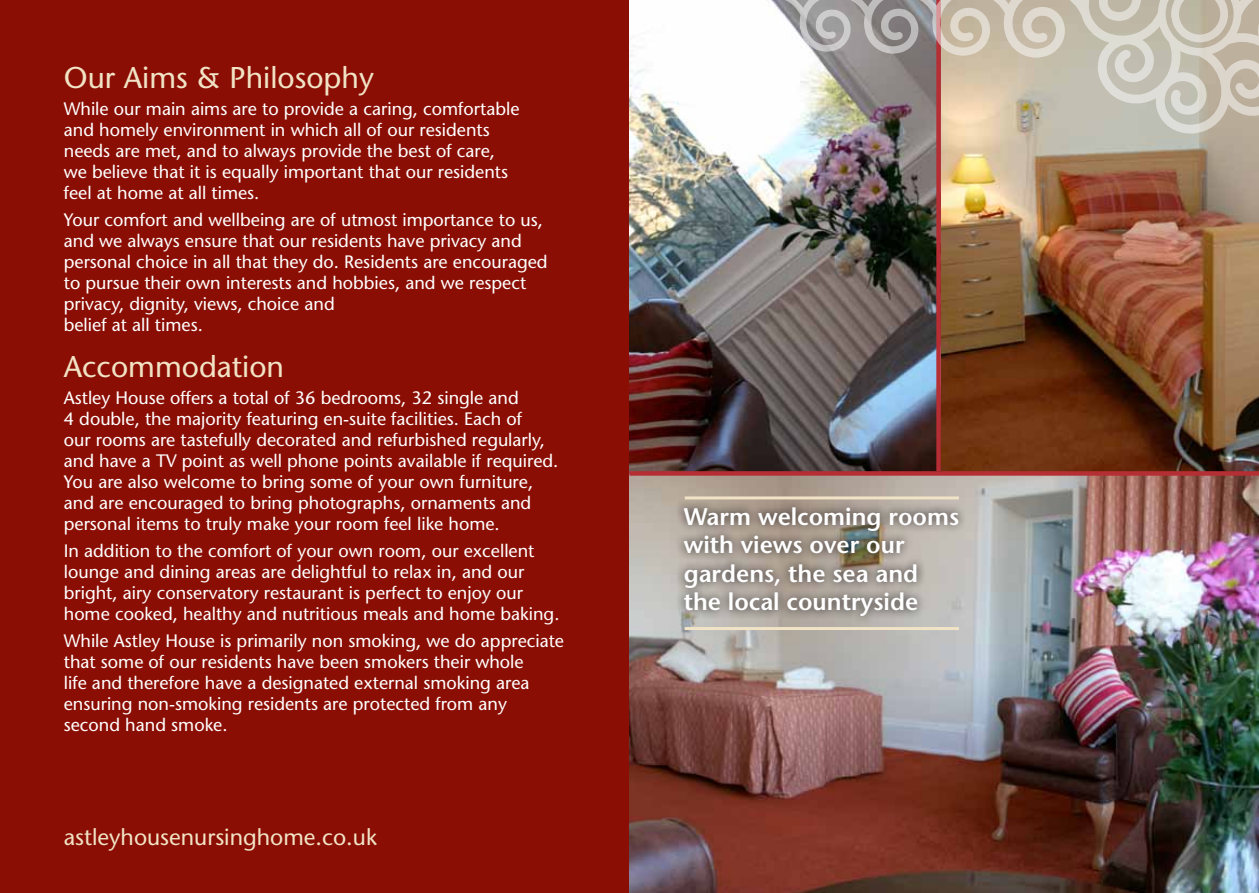
<style>
.page{position:relative;width:1259px;height:893px;background:#fff}
.page>*{position:absolute;margin:0;border:0;box-sizing:border-box;transform-origin:0 0}
.t1{font:30px "Stone Sans";color:#f1e3c5}
.t2{font:600 24px/28.5px "Stone Sans";color:#fff}
.t3{font:22.95px "Stone Sans";color:#f1e3c5}
.t4{font:18px/21px "Stone Sans";color:#fff}
</style>
<div class="page">
<div style="left:0;top:0;width:629px;height:893px;background:#8b0e04"></div>
<img style="left:629px;top:476px;width:630px;height:417px">
<div style="left:674px;top:497px;width:292px;height:128px;background:#231f20;opacity:.95"></div>
<img style="left:941px;top:134px;width:318px;height:337px">
<img style="left:629px;top:134px;width:307px;height:337px">
<div style="left:629px;top:471px;width:630px;height:5px;background:#b42e34"></div>
<div style="left:936px;top:0;width:5px;height:471px;background:#b42e34"></div>
<svg style="left:629px;top:0;width:630px;height:134px"></svg>
<svg style="left:1171px;top:0;width:57px;height:42px;background:#c7c0b0"></svg>
<hr style="left:685px;top:627px;width:274px;height:3px;background:#f1e3c5">
<hr style="left:685px;top:496px;width:274px;height:3px;background:#f1e3c5">
<h1 class="t1" style="left:64px;top:59px;width:312px">Our Aims &amp; Philosophy</h1>
<p class="t4" style="left:64px;top:98px;width:457px">While our main aims are to provide a caring, comfortable and homely environment in which all of our residents needs are met, and to always provide the best of care, we believe that it is equally important that our residents feel at home at all times.</p>
<p class="t4" style="left:64px;top:209px;width:485px">Your comfort and wellbeing are of utmost importance to us, and we always ensure that our residents have privacy and personal choice in all that they do. Residents are encouraged to pursue their own interests and hobbies, and we respect privacy, dignity, views, choice and<br>belief at all times.</p>
<h1 class="t1" style="left:64px;top:348px;width:222px">Accommodation</h1>
<p class="t4" style="left:64px;top:387px;width:496px">Astley House offers a total of 36 bedrooms, 32 single and<br>4 double, the majority featuring en-suite facilities. Each of<br>our rooms are tastefully decorated and refurbished regularly, and have a TV point as well phone points available if required.<br>You are also welcome to bring some of your own furniture, and are encouraged to bring photographs, ornaments and personal items to truly make your room feel like home.</p>
<p class="t4" style="left:64px;top:540px;width:497px">In addition to the comfort of your own room, our excellent lounge and dining areas are delightful to relax in, and our bright, airy conservatory restaurant is perfect to enjoy our home cooked, healthy and nutritious meals and home baking.</p>
<p class="t4" style="left:64px;top:630px;width:502px">While Astley House is primarily non smoking, we do appreciate that some of our residents have been smokers their whole<br>life and therefore have a designated external smoking area ensuring non-smoking residents are protected from any second hand smoke.</p>
<p class="t3" style="left:64px;top:823px;width:315px">astleyhousenursinghome.co.uk</p>
<h2 class="t2" style="left:684px;top:502px;width:277px">Warm welcoming rooms with views over our gardens, the sea and the local countryside</h2>
</div>
